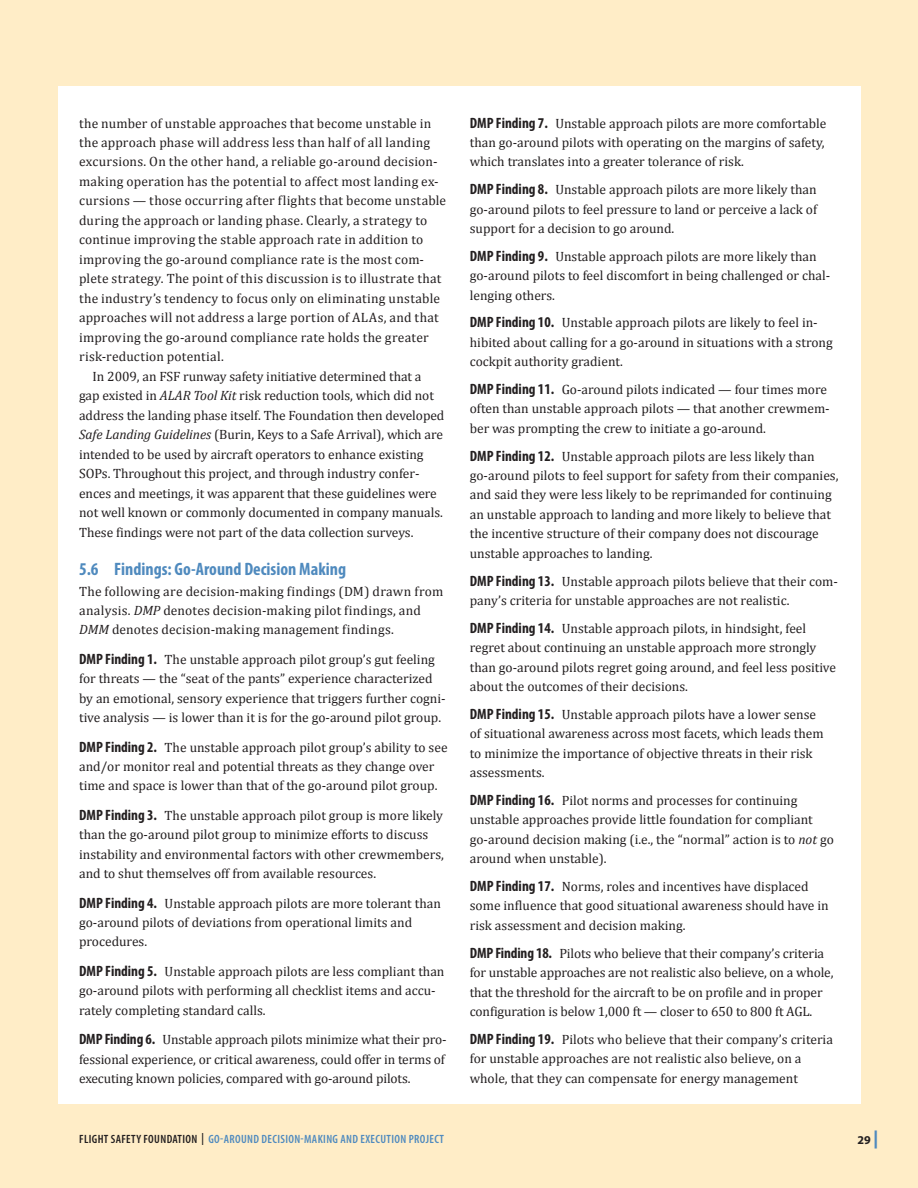
<style>
.page{position:relative;width:918px;height:1188px;background:#ffedc7}
.page>*{position:absolute;margin:0;border:0;box-sizing:border-box;transform-origin:0 0}
.t1{font:700 condensed 18px "Myriad Pro";color:#4f8abe}
.t2{font:13.5px/19.5px "Cambria";color:#231f20}
.t3{font:13.5px/19.5px "Cambria";letter-spacing:.02em;color:#231f20}
.t4{font:600 condensed 12px "Myriad Pro";letter-spacing:.03em;color:#4f8abe}
.t5{font:700 12px "Myriad Pro";color:#231f20}
.s1{font-style:italic}
.s2{font-family:"Myriad Pro";font-weight:700;font-stretch:condensed;font-size:15px}
.s3{color:#231f20}
.s4{font-weight:900;font-size:18px;color:#4f8abe}
</style>
<div class="page">
<div style="left:58px;top:86px;width:802px;height:1018px;background:#fff"></div>
<p class="t2" style="left:79px;top:113px;width:354px">the number of unstable approaches that become unstable in</p>
<p class="t2" style="left:79px;top:133px;width:353px">the approach phase will address less than half of all landing</p>
<p class="t2" style="left:79px;top:152px;width:360px">excursions. On the other hand, a reliable go-around decision-</p>
<p class="t3" style="left:79px;top:172px;width:361px">making operation has the potential to affect most landing ex-</p>
<p class="t3" style="left:79px;top:191px;width:369px">cursions — those occurring after flights that become unstable</p>
<p class="t2" style="left:79px;top:211px;width:350px">during the approach or landing phase. Clearly, a strategy to</p>
<p class="t2" style="left:79px;top:230px;width:346px">continue improving the stable approach rate in addition to</p>
<p class="t2" style="left:79px;top:250px;width:346px">improving the go-around compliance rate is the most com-</p>
<p class="t3" style="left:79px;top:269px;width:364px">plete strategy. The point of this discussion is to illustrate that</p>
<p class="t3" style="left:79px;top:289px;width:362px">the industry’s tendency to focus only on eliminating unstable</p>
<p class="t2" style="left:79px;top:308px;width:361px">approaches will not address a large portion of ALAs, and that</p>
<p class="t2" style="left:79px;top:328px;width:351px">improving the go-around compliance rate holds the greater</p>
<p class="t2" style="left:79px;top:347px;width:146px">risk-reduction potential.</p>
<p class="t2" style="left:93px;top:367px;width:330px">In 2009, an FSF runway safety initiative determined that a</p>
<p class="t2" style="left:79px;top:386px;width:356px">gap existed in <span class="s1">ALAR Tool Kit</span> risk reduction tools, which did not</p>
<p class="t2" style="left:79px;top:406px;width:367px">address the landing phase itself. The Foundation then developed</p>
<p class="t2" style="left:79px;top:425px;width:365px"><span class="s1">Safe Landing Guidelines</span> (Burin, Keys to a Safe Arrival), which are</p>
<p class="t2" style="left:79px;top:444px;width:346px">intended to be used by aircraft operators to enhance existing</p>
<p class="t2" style="left:79px;top:464px;width:342px">SOPs. Throughout this project, and through industry confer-</p>
<p class="t2" style="left:79px;top:483px;width:359px">ences and meetings, it was apparent that these guidelines were</p>
<p class="t2" style="left:79px;top:503px;width:365px">not well known or commonly documented in company manuals.</p>
<p class="t2" style="left:79px;top:522px;width:336px">These findings were not part of the data collection surveys.</p>
<h1 class="t1" style="left:79px;top:557px;width:268px">5.6 Findings: Go-Around Decision Making</h1>
<p class="t3" style="left:79px;top:581px;width:366px">The following are decision-making findings (DM) drawn from analysis. <span class="s1">DMP</span> denotes decision-making pilot findings, and<br><span class="s1">DMM</span> denotes decision-making management findings.</p>
<p class="t2" style="left:79px;top:649px;width:368px"><span class="s2">DMP Finding 1.</span> The unstable approach pilot group’s gut feeling for threats — the “seat of the pants” experience characterized by an emotional, sensory experience that triggers further cogni&shy;tive analysis — is lower than it is for the go-around pilot group.</p>
<p class="t2" style="left:79px;top:737px;width:370px"><span class="s2">DMP Finding 2.</span> The unstable approach pilot group’s ability to see and/or monitor real and potential threats as they change over time and space is lower than that of the go-around pilot group.</p>
<p class="t2" style="left:79px;top:805px;width:366px"><span class="s2">DMP Finding 3.</span> The unstable approach pilot group is more likely than the go-around pilot group to minimize efforts to discuss instability and environmental factors with other crewmembers, and to shut themselves off from available resources.</p>
<p class="t2" style="left:79px;top:893px;width:363px"><span class="s2">DMP Finding 4.</span> Unstable approach pilots are more tolerant than go-around pilots of deviations from operational limits and procedures.</p>
<p class="t2" style="left:79px;top:961px;width:367px"><span class="s2">DMP Finding 5.</span> Unstable approach pilots are less compliant than go-around pilots with performing all checklist items and accu&shy;rately completing standard calls.</p>
<p class="t2" style="left:79px;top:1030px;width:369px"><span class="s2">DMP Finding 6.</span> Unstable approach pilots minimize what their pro&shy;fessional experience, or critical awareness, could offer in terms of executing known policies, compared with go-around pilots.</p>
<p class="t2" style="left:470px;top:113px;width:358px"><span class="s2">DMP Finding 7.</span> Unstable approach pilots are more comfortable than go-around pilots with operating on the margins of safety, which translates into a greater tolerance of risk.</p>
<p class="t2" style="left:470px;top:180px;width:349px;text-align:justify"><span class="s2">DMP Finding 8.</span> Unstable approach pilots are more likely than go-around pilots to feel pressure to land or perceive a lack of support for a decision to go around.</p>
<p class="t2" style="left:470px;top:246px;width:362px"><span class="s2">DMP Finding 9.</span> Unstable approach pilots are more likely than go-around pilots to feel discomfort in being challenged or chal&shy;lenging others.</p>
<p class="t2" style="left:470px;top:313px;width:365px"><span class="s2">DMP Finding 10.</span> Unstable approach pilots are likely to feel in&shy;hibited about calling for a go-around in situations with a strong cockpit authority gradient.</p>
<p class="t2" style="left:470px;top:379px;width:362px"><span class="s2">DMP Finding 11.</span> Go-around pilots indicated — four times more often than unstable approach pilots — that another crewmem&shy;ber was prompting the crew to initiate a go-around.</p>
<p class="t2" style="left:470px;top:446px;width:370px"><span class="s2">DMP Finding 12.</span> Unstable approach pilots are less likely than go-around pilots to feel support for safety from their companies, and said they were less likely to be reprimanded for continuing an unstable approach to landing and more likely to believe that the incentive structure of their company does not discourage unstable approaches to landing.</p>
<p class="t2" style="left:470px;top:571px;width:370px"><span class="s2">DMP Finding 13.</span> Unstable approach pilots believe that their com&shy;pany’s criteria for unstable approaches are not realistic.</p>
<p class="t2" style="left:470px;top:618px;width:368px"><span class="s2">DMP Finding 14.</span> Unstable approach pilots, in hindsight, feel regret about continuing an unstable approach more strongly than go-around pilots regret going around, and feel less positive about the outcomes of their decisions.</p>
<p class="t2" style="left:470px;top:704px;width:355px"><span class="s2">DMP Finding 15.</span> Unstable approach pilots have a lower sense of situational awareness across most facets, which leads them to minimize the importance of objective threats in their risk assessments.</p>
<p class="t2" style="left:470px;top:790px;width:366px"><span class="s2">DMP Finding 16.</span> Pilot norms and processes for continuing unstable approaches provide little foundation for compliant go-around decision making (i.e., the “normal” action is to <span class="s1">not</span> go around when unstable).</p>
<p class="t2" style="left:470px;top:877px;width:360px"><span class="s2">DMP Finding 17.</span> Norms, roles and incentives have displaced some influence that good situational awareness should have in risk assessment and decision making.</p>
<p class="t2" style="left:470px;top:943px;width:365px"><span class="s2">DMP Finding 18.</span> Pilots who believe that their company’s criteria for unstable approaches are not realistic also believe, on a whole, that the threshold for the aircraft to be on profile and in proper configuration is below 1,000 ft — closer to 650 to 800 ft AGL.</p>
<p class="t2" style="left:470px;top:1030px;width:365px"><span class="s2">DMP Finding 19.</span> Pilots who believe that their company’s criteria for unstable approaches are not realistic also believe, on a whole, that they can compensate for energy management</p>
<p class="t4" style="left:79px;top:1132px;width:366px"><span class="s3">FLIGHT SAFETY FOUNDATION |</span> GO-AROUND DECISION-MAKING AND EXECUTION PROJECT</p>
<p class="t5" style="left:858px;top:1132px;width:23px">29<span class="s4">|</span></p>
</div>
